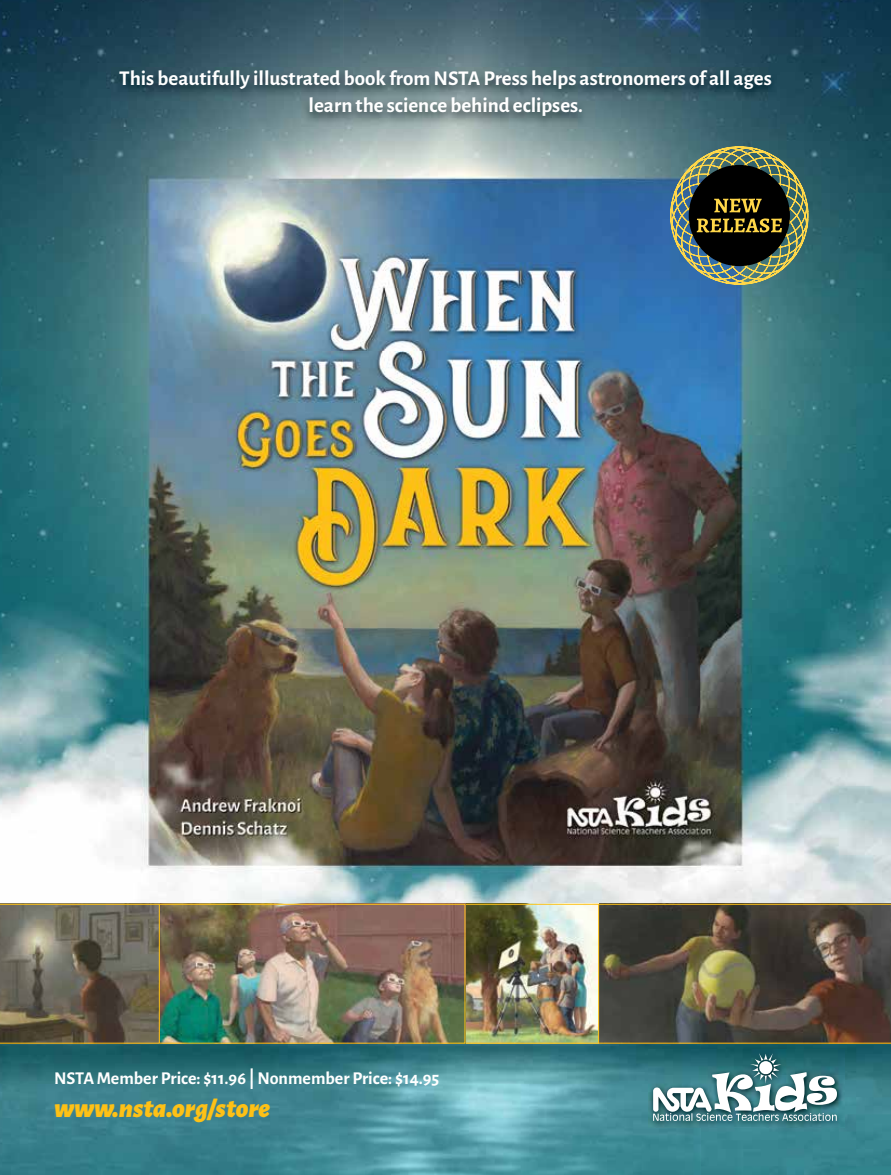
<style>
.page{position:relative;width:891px;height:1175px;background:#fff}
.page>*{position:absolute;margin:0;border:0;box-sizing:border-box;transform-origin:0 0}
.t1{font:italic 900 27px "Alegreya Sans";color:#fec116}
.t2{font:700 21px/27px "Alegreya Sans";color:#fff;text-align:center}
.t3{font:700 18px "Alegreya Sans";color:#fff}
.s1{font-size:19.5px}
</style>
<div class="page">
<img style="left:0;top:0;width:891px;height:1174px">
<img style="left:599px;top:904px;width:292px;height:139px">
<img style="left:465px;top:906px;width:132px;height:135px">
<div style="left:463px;top:904px;width:136px;height:139px;border:1px solid #fec116"></div>
<img style="left:160px;top:906px;width:303px;height:135px">
<div style="left:158px;top:904px;width:307px;height:139px;border:1px solid #fec116"></div>
<svg style="left:0;top:904px;width:160px;height:139px;background:#6b6555"></svg>
<img style="left:112px;top:67px;width:667px;height:62px">
<svg style="left:670px;top:146px;width:139px;height:138px;background:#4b5946"></svg>
<img style="left:648px;top:1049px;width:196px;height:78px">
<svg style="left:653px;top:1053px;width:184px;height:67px"></svg>
<p class="t2" style="left:119px;top:63px;width:654px">This beautifully illustrated book from NSTA Press helps astronomers of all ages learn the science behind eclipses.</p>
<p class="t3" style="left:54px;top:1065px;width:387px">NSTA Member Price: $11.96 <span class="s1">|</span> Nonmember Price: $14.95</p>
<p class="t1" style="left:54px;top:1086px;width:218px">www.nsta.org/store</p>
</div>
